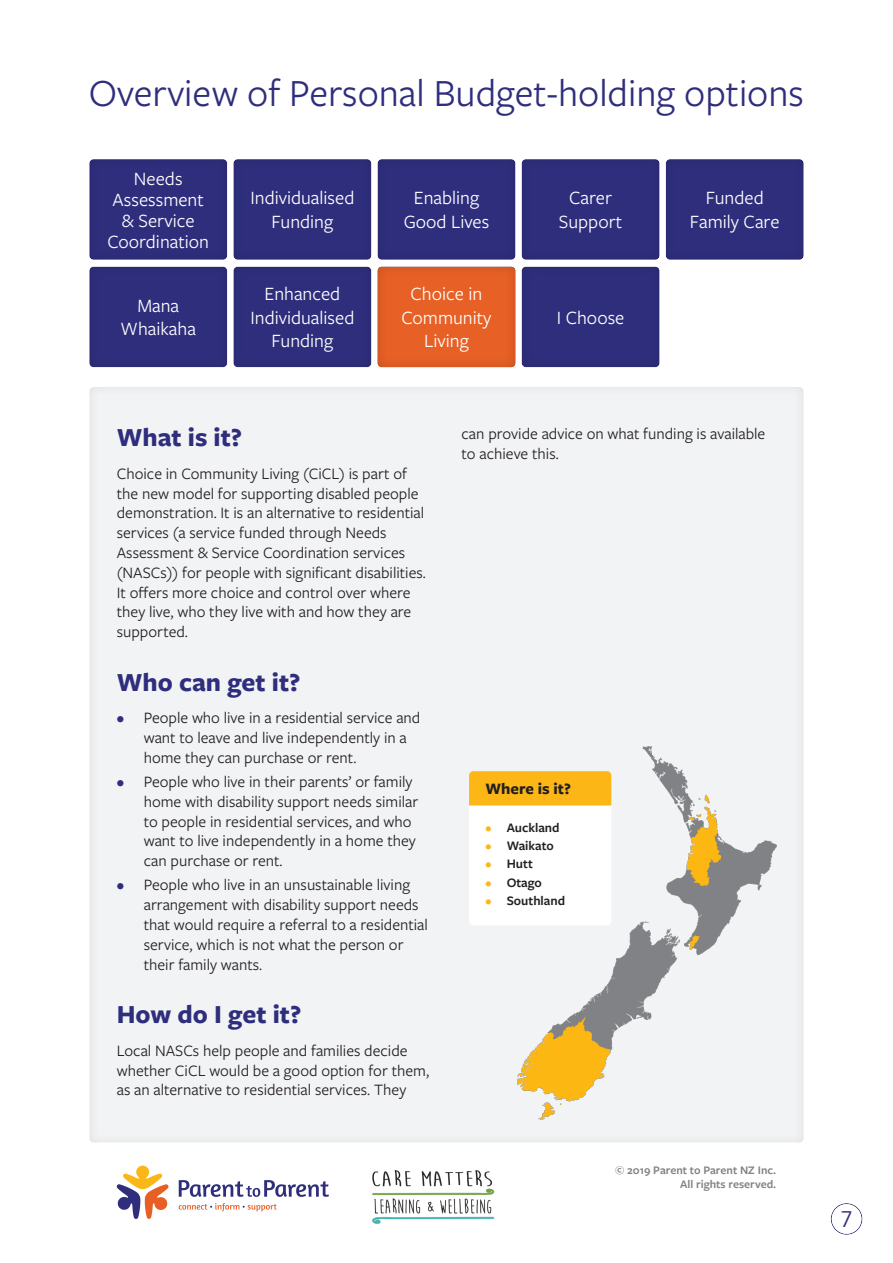
<style>
.page{position:relative;width:893px;height:1263px;background:#fff}
.page>*{position:absolute;margin:0;border:0;box-sizing:border-box;transform-origin:0 0}
.t1{font:39.9px "Freight Sans Pro";color:#2f2e7d}
.t2{font:700 27px "Freight Sans Pro";color:#2f2e7d}
.t3{font:22.5px "Avenir Next";color:#2f2e7d}
.Button_text{font:19.5px/23.4px "Freight Sans Pro";color:#fff;text-align:center}
.t4{font:16.5px/19.8px "Freight Sans Pro";color:#231f20}
.Paragraph{font:700 16.5px "Freight Sans Pro";color:#231f20}
.t5{font:600 13.5px "Freight Sans Pro";color:#231f20}
.t6{font:600 12px/14.4px "Freight Sans Pro";color:#808285;text-align:right}
.s1{font-weight:600;color:#2f2e7d}
.s2{color:#fcb716}
</style>
<div class="page">
<img style="left:372px;top:1170px;width:122px;height:53px">
<svg style="left:117px;top:1165px;width:52px;height:54px"></svg>
<svg style="left:179px;top:1180px;width:150px;height:17px"></svg>
<svg style="left:179px;top:1203px;width:98px;height:8px"></svg>
<div style="left:87px;top:387px;width:717px;height:756px;background:#f2f3f4"></div>
<div style="left:829px;top:1201px;width:34px;height:35px;background:#231f20;opacity:.1"></div>
<div style="left:665px;top:156px;width:139px;height:104px;background:#2f2e7d"></div>
<div style="left:521px;top:264px;width:140px;height:103px;background:#2f2e7d"></div>
<div style="left:521px;top:157px;width:140px;height:104px;background:#2f2e7d"></div>
<div style="left:376px;top:157px;width:140px;height:104px;background:#2f2e7d"></div>
<div style="left:231px;top:266px;width:141px;height:102px;background:#2f2e7d"></div>
<div style="left:231px;top:159px;width:141px;height:103px;background:#2f2e7d"></div>
<div style="left:87px;top:266px;width:141px;height:102px;background:#2f2e7d"></div>
<div style="left:87px;top:159px;width:141px;height:103px;background:#2f2e7d"></div>
<img style="left:518px;top:746px;width:259px;height:373px">
<svg style="left:469px;top:771px;width:142px;height:154px"></svg>
<div style="left:376px;top:264px;width:140px;height:103px;background:#231f20;opacity:.2"></div>
<h1 class="t1" style="left:89px;top:67px;width:716px">Overview of Personal Budget-holding options</h1>
<p class="Button_text" style="left:107px;top:167px;width:103px;line-height:21px">Needs<br>Assessment &amp; Service<br>Coordination</p>
<p class="Button_text" style="left:121px;top:293px;width:77px">Mana<br>Whaikaha</p>
<p class="Button_text" style="left:250px;top:186px;width:105px">Individualised<br>Funding</p>
<p class="Button_text" style="left:250px;top:281px;width:105px">Enhanced<br>Individualised<br>Funding</p>
<h2 class="t2" style="left:117px;top:419px;width:127px">What is it?</h2>
<p class="Button_text" style="left:404px;top:186px;width:87px">Enabling<br>Good Lives</p>
<p class="Button_text" style="left:401px;top:281px;width:92px">Choice in<br>Community<br>Living</p>
<p class="Button_text" style="left:559px;top:186px;width:65px">Carer<br>Support</p>
<p class="Button_text" style="left:557px;top:305px;width:69px">I Choose</p>
<p class="Button_text" style="left:690px;top:186px;width:91px">Funded<br>Family Care</p>
<p class="t4" style="left:462px;top:423px;width:305px">can provide advice on what funding is available</p>
<p class="t4" style="left:462px;top:443px;width:99px">to achieve this.</p>
<p class="t4" style="left:117px;top:463px;width:311px">Choice in Community Living (CiCL) is part of the new model for supporting disabled people demonstration. It is an alternative to residential services (a service funded through Needs Assessment &amp; Service Coordination services (NASCs)) for people with significant disabilities.<br>It offers more choice and control over where they live, who they live with and how they are supported.</p>
<h2 class="t2" style="left:117px;top:663px;width:185px">Who can get it?</h2>
<p class="t4" style="left:144px;top:707px;width:278px;text-indent:-27px"><span class="s1">•</span> People who live in a residential service and want to leave and live independently in a home they can purchase or rent.</p>
<p class="t4" style="left:144px;top:771px;width:276px;text-indent:-27px"><span class="s1">•</span> People who live in their parents’ or family home with disability support needs similar to people in residential services, and who want to live independently in a home they can purchase or rent.</p>
<p class="t4" style="left:144px;top:874px;width:286px;text-indent:-27px"><span class="s1">•</span> People who live in an unsustainable living arrangement with disability support needs that would require a referral to a residential service, which is not what the person or their family wants.</p>
<h2 class="t2" style="left:117px;top:996px;width:186px">How do I get it?</h2>
<p class="t4" style="left:117px;top:1040px;width:314px">Local NASCs help people and families decide whether CiCL would be a good option for them, as an alternative to residential services. They</p>
<p class="Paragraph" style="left:485px;top:777px;width:87px">Where is it?</p>
<p class="t5" style="left:485px;top:818px;width:76px"><span class="s2">•</span> Auckland</p>
<p class="t5" style="left:485px;top:836px;width:70px"><span class="s2">•</span> Waikato</p>
<p class="t5" style="left:485px;top:855px;width:49px"><span class="s2">•</span> Hutt</p>
<p class="t5" style="left:485px;top:873px;width:58px"><span class="s2">•</span> Otago</p>
<p class="t5" style="left:485px;top:891px;width:81px"><span class="s2">•</span> Southland</p>
<p class="t6" style="left:615px;top:1162px;width:162px">© 2019 Parent to Parent NZ Inc.<br>All rights reserved.</p>
<h3 class="t3" style="left:840px;top:1200px;width:15px">7</h3>
</div>
